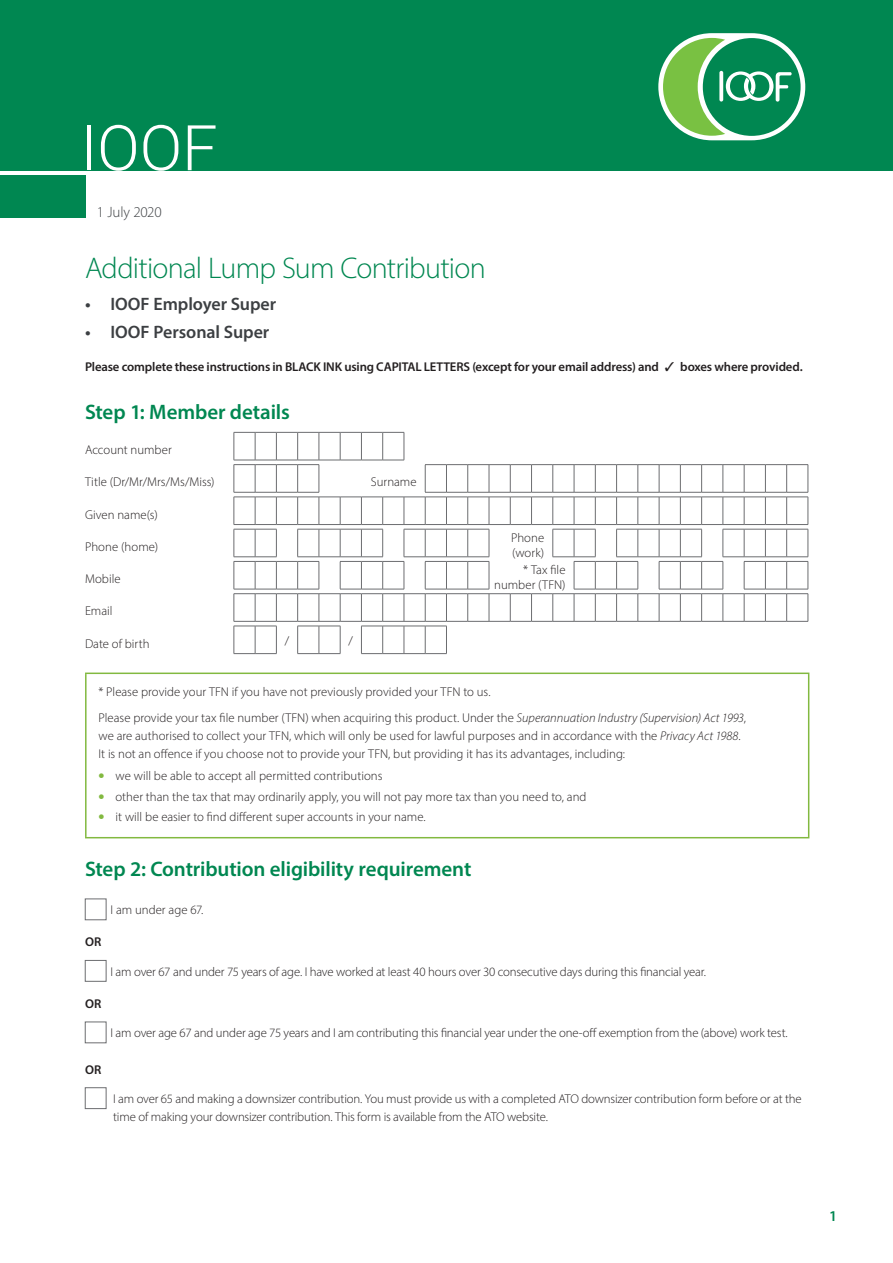
<style>
.page{position:relative;width:893px;height:1263px;background:#fff}
.page>*{position:absolute;margin:0;border:0;box-sizing:border-box;transform-origin:0 0}
.t1{font:300 63px "Roboto";color:#fff}
.t2{font:300 30px "Myriad Pro";letter-spacing:-.025em;color:#008751}
.t3{font:600 21px "Myriad Pro";letter-spacing:-.01em;color:#008751}
.t4{font:600 18px "Myriad Pro";letter-spacing:-.005em;color:#3c3f42}
.t5{font:300 15px "Myriad Pro";letter-spacing:-.01em;color:#3c3f42}
.t6{font:600 15px "Myriad Pro";color:#008751}
.t7{font:300 12.75px/15px "Myriad Pro";color:#231f20}
.t8{font:600 12.75px "Myriad Pro";letter-spacing:-.01em;color:#231f20}
.s1{font-style:italic}
.s2{font-weight:900;font-size:16.5px;color:#82b940}
</style>
<div class="page">
<div style="left:0;top:175px;width:86px;height:42px;background:#008751"></div>
<div style="left:0;top:0;width:893px;height:170px;background:#008751"></div>
<div style="left:658px;top:33px;width:147px;height:107px;background:#fff;border-radius:54px"></div>
<div style="left:703px;top:38px;width:98px;height:98px;background:#008751;border-radius:50%"></div>
<svg style="left:663px;top:38px;width:129px;height:98px"></svg>
<svg style="left:233px;top:432px;width:576px;height:222px"></svg>
<hr style="left:85px;top:672px;width:724px;height:2px;background:#82b940">
<hr style="left:85px;top:674px;width:2px;height:163px;background:#82b940">
<hr style="left:808px;top:674px;width:1px;height:163px;background:#82b940">
<hr style="left:85px;top:837px;width:724px;height:1px;background:#82b940">
<div style="left:85px;top:899px;width:21px;height:21px;background:#fff;border:1px solid #6c6d70"></div>
<div style="left:85px;top:960px;width:21px;height:21px;background:#fff;border:1px solid #6c6d70"></div>
<div style="left:85px;top:1022px;width:21px;height:21px;background:#fff;border:1px solid #6c6d70"></div>
<div style="left:85px;top:1087px;width:21px;height:22px;background:#fff;border:1px solid #6c6d70"></div>
<h1 class="t1" style="left:81px;top:104px;width:138px">IOOF</h1>
<p class="t5" style="left:97px;top:203px;width:66px">1 July 2020</p>
<h2 class="t2" style="left:85px;top:250px;width:402px">Additional Lump Sum Contribution</h2>
<h3 class="t4" style="left:85px;top:293px;width:193px">• IOOF Employer Super</h3>
<h3 class="t4" style="left:85px;top:321px;width:186px">• IOOF Personal Super</h3>
<p class="t8" style="left:85px;top:359px;width:719px">Please complete these instructions in BLACK INK using CAPITAL LETTERS (except for your email address) and ✓ boxes where provided.</p>
<h3 class="t3" style="left:85px;top:399px;width:206px">Step 1: Member details</h3>
<p class="t7" style="left:85px;top:442px;width:88px">Account number</p>
<p class="t7" style="left:85px;top:474px;width:131px">Title (Dr/Mr/Mrs/Ms/Miss)</p>
<p class="t7" style="left:371px;top:474px;width:47px">Surname</p>
<p class="t7" style="left:85px;top:507px;width:74px">Given name(s)</p>
<p class="t7" style="left:85px;top:539px;width:75px">Phone (home)</p>
<p class="t7" style="left:511px;top:530px;width:35px">Phone (work)</p>
<p class="t7" style="left:85px;top:571px;width:37px">Mobile</p>
<p class="t7" style="left:494px;top:562px;width:73px;text-align:right">* Tax file number (TFN)</p>
<p class="t7" style="left:85px;top:603px;width:29px">Email</p>
<p class="t7" style="left:85px;top:636px;width:66px">Date of birth</p>
<p class="t7" style="left:285px;top:633px;width:6px">/</p>
<p class="t7" style="left:349px;top:633px;width:6px">/</p>
<p class="t7" style="left:99px;top:678px;width:649px;line-height:26.5px">* Please provide your TFN if you have not previously provided your TFN to us.<br>Please provide your tax file number (TFN) when acquiring this product. Under the <span class="s1">Superannuation Industry (Supervision) Act 1993</span>,</p>
<p class="t7" style="left:99px;top:727px;width:644px;line-height:18px">we are authorised to collect your TFN, which will only be used for lawful purposes and in accordance with the <span class="s1">Privacy Act 1988</span>.<br>It is not an offence if you choose not to provide your TFN, but providing it has its advantages, including:</p>
<p class="t7" style="left:99px;top:768px;width:285px"><span class="s2">•</span> we will be able to accept all permitted contributions</p>
<p class="t7" style="left:99px;top:789px;width:489px"><span class="s2">•</span> other than the tax that may ordinarily apply, you will not pay more tax than you need to, and</p>
<p class="t7" style="left:99px;top:809px;width:329px"><span class="s2">•</span> it will be easier to find different super accounts in your name.</p>
<h3 class="t3" style="left:85px;top:856px;width:388px">Step 2: Contribution eligibility requirement</h3>
<p class="t7" style="left:111px;top:902px;width:94px">I am under age 67.</p>
<p class="t8" style="left:85px;top:934px;width:18px">OR</p>
<p class="t7" style="left:111px;top:964px;width:597px">I am over 67 and under 75 years of age. I have worked at least 40 hours over 30 consecutive days during this financial year.</p>
<p class="t8" style="left:85px;top:995px;width:18px">OR</p>
<p class="t7" style="left:111px;top:1025px;width:679px">I am over age 67 and under age 75 years and I am contributing this financial year under the one-off exemption from the (above) work test.</p>
<p class="t8" style="left:85px;top:1061px;width:18px">OR</p>
<p class="t7" style="left:113px;top:1089px;width:690px;line-height:18px">I am over 65 and making a downsizer contribution. You must provide us with a completed ATO downsizer contribution form before or at the time of making your downsizer contribution. This form is available from the ATO website.</p>
<p class="t6" style="left:829px;top:1206px;width:10px">1</p>
</div>
